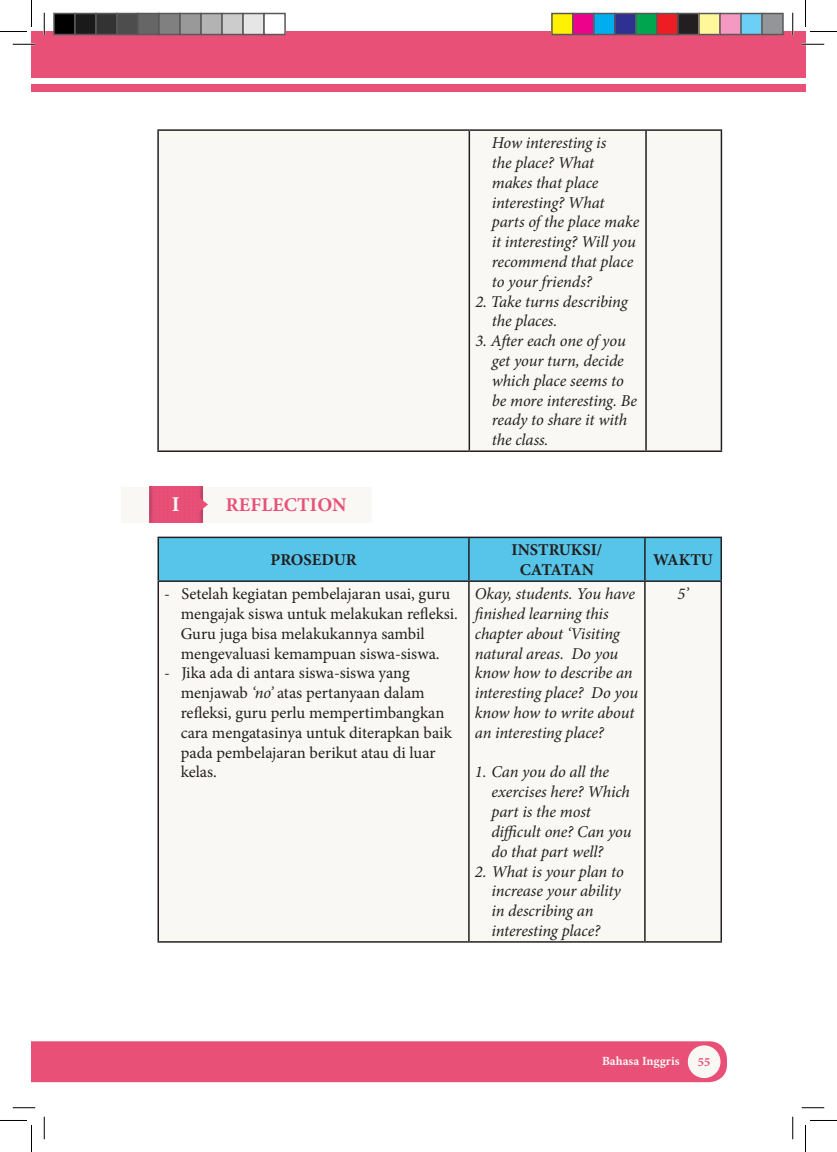
<style>
.page{position:relative;width:837px;height:1152px;background:#fff}
.page>*{position:absolute;margin:0;border:0;box-sizing:border-box;transform-origin:0 0}
.t1{font:700 21px "Minion Pro";color:#f9f8f4}
.t2{font:700 19.5px "Minion Pro";letter-spacing:.01em;color:#e85078}
.t3{font:italic 16.5px/19.8px "Minion Pro";letter-spacing:-.01em;color:#231f20}
.t4{font:16.5px/19.8px "Minion Pro";color:#231f20}
.t5{font:700 16.5px/19.8px "Minion Pro";color:#231f20;text-align:center}
.t6{font:700 12.6px "Minion Pro";color:#f9f8f4}
.t7{font:700 12.6px "Minion Pro";color:#e85078}
.s1{font-style:italic}
</style>
<div class="page">
<div style="left:32px;top:32px;width:773px;height:46px;background:#e85078"></div>
<div style="left:32px;top:84px;width:773px;height:8px;background:#e85078"></div>
<div style="left:32px;top:1041px;width:695px;height:41px;background:#e85078"></div>
<div style="left:688px;top:1045px;width:32px;height:33px;background:#f9f8f4;border-radius:50%"></div>
<div style="left:121px;top:486px;width:250px;height:36px;background:#f9f8f4"></div>
<img style="left:149px;top:486px;width:58px;height:36px">
<div style="left:159px;top:131px;width:562px;height:319px;background:#f9f8f4"></div>
<hr style="left:157px;top:131px;width:2px;height:319px;background:#231f20">
<hr style="left:469px;top:131px;width:1px;height:319px;background:#231f20">
<hr style="left:645px;top:131px;width:2px;height:319px;background:#231f20">
<hr style="left:721px;top:131px;width:1px;height:319px;background:#231f20">
<hr style="left:157px;top:129px;width:312px;height:2px;background:#231f20">
<hr style="left:157px;top:450px;width:312px;height:2px;background:#231f20">
<hr style="left:469px;top:129px;width:177px;height:2px;background:#231f20">
<hr style="left:469px;top:450px;width:177px;height:2px;background:#231f20">
<hr style="left:646px;top:129px;width:76px;height:2px;background:#231f20">
<hr style="left:646px;top:450px;width:76px;height:2px;background:#231f20">
<div style="left:159px;top:538px;width:561px;height:42px;background:#57c4e9"></div>
<div style="left:159px;top:582px;width:561px;height:359px;background:#f9f8f4"></div>
<hr style="left:157px;top:538px;width:2px;height:42px;background:#231f20">
<hr style="left:157px;top:536px;width:312px;height:2px;background:#231f20">
<hr style="left:469px;top:536px;width:176px;height:2px;background:#231f20">
<hr style="left:645px;top:536px;width:77px;height:2px;background:#231f20">
<hr style="left:468px;top:538px;width:2px;height:42px;background:#231f20">
<hr style="left:644px;top:538px;width:2px;height:42px;background:#231f20">
<hr style="left:720px;top:538px;width:2px;height:42px;background:#231f20">
<hr style="left:157px;top:582px;width:2px;height:359px;background:#231f20">
<hr style="left:157px;top:580px;width:312px;height:2px;background:#231f20">
<hr style="left:469px;top:580px;width:176px;height:2px;background:#231f20">
<hr style="left:645px;top:580px;width:77px;height:2px;background:#231f20">
<hr style="left:468px;top:582px;width:2px;height:359px;background:#231f20">
<hr style="left:644px;top:582px;width:2px;height:359px;background:#231f20">
<hr style="left:720px;top:582px;width:2px;height:359px;background:#231f20">
<hr style="left:157px;top:941px;width:312px;height:1px;background:#231f20">
<hr style="left:469px;top:941px;width:176px;height:1px;background:#231f20">
<hr style="left:645px;top:941px;width:77px;height:1px;background:#231f20">
<hr style="left:13px;top:43px;width:22px;height:2px;background:#fff">
<hr style="left:802px;top:43px;width:22px;height:2px;background:#fff">
<hr style="left:43px;top:13px;width:2px;height:22px;background:#fff">
<hr style="left:792px;top:13px;width:2px;height:22px;background:#fff">
<svg style="left:13px;top:44px;width:22px;height:1px"></svg>
<svg style="left:802px;top:44px;width:22px;height:1px"></svg>
<svg style="left:13px;top:1107px;width:22px;height:1px"></svg>
<svg style="left:802px;top:1107px;width:22px;height:1px"></svg>
<svg style="left:44px;top:13px;width:1px;height:22px"></svg>
<svg style="left:44px;top:1116px;width:1px;height:23px"></svg>
<svg style="left:792px;top:13px;width:1px;height:22px"></svg>
<svg style="left:792px;top:1116px;width:1px;height:23px"></svg>
<svg style="left:0;top:0;width:32px;height:32px"></svg>
<svg style="left:0;top:1120px;width:32px;height:32px"></svg>
<svg style="left:805px;top:0;width:32px;height:32px"></svg>
<svg style="left:805px;top:1120px;width:32px;height:32px"></svg>
<div style="left:54px;top:14px;width:21px;height:21px;background:#000"></div>
<div style="left:53px;top:13px;width:23px;height:22px;border:2px solid #595959"></div>
<div style="left:75px;top:14px;width:21px;height:21px;background:#1a1a1a"></div>
<div style="left:74px;top:13px;width:23px;height:22px;border:2px solid #595959"></div>
<div style="left:96px;top:14px;width:21px;height:21px;background:#333"></div>
<div style="left:95px;top:13px;width:23px;height:22px;border:2px solid #595959"></div>
<div style="left:117px;top:14px;width:21px;height:21px;background:#4d4d4d"></div>
<div style="left:116px;top:13px;width:23px;height:22px;border:2px solid #595959"></div>
<div style="left:138px;top:14px;width:21px;height:21px;background:#666"></div>
<div style="left:137px;top:13px;width:23px;height:22px;border:2px solid #595959"></div>
<div style="left:159px;top:14px;width:21px;height:21px;background:#808080"></div>
<div style="left:158px;top:13px;width:23px;height:22px;border:2px solid #595959"></div>
<div style="left:180px;top:14px;width:21px;height:21px;background:#999"></div>
<div style="left:179px;top:13px;width:23px;height:22px;border:2px solid #595959"></div>
<div style="left:201px;top:14px;width:21px;height:21px;background:#b3b3b3"></div>
<div style="left:200px;top:13px;width:23px;height:22px;border:2px solid #595959"></div>
<div style="left:222px;top:14px;width:21px;height:21px;background:#ccc"></div>
<div style="left:221px;top:13px;width:23px;height:22px;border:2px solid #595959"></div>
<div style="left:243px;top:14px;width:21px;height:21px;background:#e6e6e6"></div>
<div style="left:242px;top:13px;width:23px;height:22px;border:2px solid #595959"></div>
<div style="left:263px;top:13px;width:23px;height:22px;border:2px solid #595959"></div>
<div style="left:552px;top:14px;width:21px;height:21px;background:#fff101"></div>
<div style="left:551px;top:13px;width:23px;height:22px;border:2px solid #595959"></div>
<div style="left:573px;top:14px;width:21px;height:21px;background:#ed028c"></div>
<div style="left:572px;top:13px;width:23px;height:22px;border:2px solid #595959"></div>
<div style="left:594px;top:14px;width:21px;height:21px;background:#00aeef"></div>
<div style="left:593px;top:13px;width:23px;height:22px;border:2px solid #595959"></div>
<div style="left:615px;top:14px;width:21px;height:21px;background:#2e3092"></div>
<div style="left:614px;top:13px;width:23px;height:22px;border:2px solid #595959"></div>
<div style="left:636px;top:14px;width:21px;height:21px;background:#00a54f"></div>
<div style="left:635px;top:13px;width:23px;height:22px;border:2px solid #595959"></div>
<div style="left:657px;top:14px;width:21px;height:21px;background:#ee1d23"></div>
<div style="left:656px;top:13px;width:23px;height:22px;border:2px solid #595959"></div>
<div style="left:678px;top:14px;width:21px;height:21px;background:#231f20"></div>
<div style="left:677px;top:13px;width:23px;height:22px;border:2px solid #595959"></div>
<div style="left:699px;top:14px;width:21px;height:21px;background:#fff79a"></div>
<div style="left:698px;top:13px;width:23px;height:22px;border:2px solid #595959"></div>
<div style="left:720px;top:14px;width:21px;height:21px;background:#f499c2"></div>
<div style="left:719px;top:13px;width:23px;height:22px;border:2px solid #595959"></div>
<div style="left:741px;top:14px;width:21px;height:21px;background:#6bcff6"></div>
<div style="left:740px;top:13px;width:23px;height:22px;border:2px solid #595959"></div>
<div style="left:762px;top:14px;width:21px;height:21px;background:#939598"></div>
<div style="left:761px;top:13px;width:23px;height:22px;border:2px solid #595959"></div>
<p class="t1" style="left:172px;top:489px;width:9px">I</p>
<p class="t2" style="left:226px;top:491px;width:122px">REFLECTION</p>
<p class="t3" style="left:492px;top:133px;width:149px">How interesting is<br>the place? What<br>makes that place interesting? What parts of the place make it interesting? Will you recommend that place to your friends?</p>
<p class="t3" style="left:492px;top:291px;width:137px;text-indent:-16px">2. Take turns describing the places.</p>
<p class="t3" style="left:492px;top:331px;width:147px;text-indent:-16px">3. After each one of you get your turn, decide which place seems to be more interesting. Be ready to share it with the class.</p>
<p class="t5" style="left:271px;top:550px;width:88px">PROSEDUR</p>
<p class="t5" style="left:511px;top:540px;width:92px">INSTRUKSI/<br>CATATAN</p>
<p class="t5" style="left:653px;top:550px;width:61px">WAKTU</p>
<p class="t4" style="left:181px;top:584px;width:279px;text-indent:-16px">- Setelah kegiatan pembelajaran usai, guru mengajak siswa untuk melakukan refleksi.<br>Guru juga bisa melakukannya sambil mengevaluasi kemampuan siswa-siswa.</p>
<p class="t4" style="left:181px;top:663px;width:273px;text-indent:-16px">- Jika ada di antara siswa-siswa yang menjawab <span class="s1">‘no’</span> atas pertanyaan dalam refleksi, guru perlu mempertimbangkan cara mengatasinya untuk diterapkan baik pada pembelajaran berikut atau di luar kelas.</p>
<p class="t3" style="left:475px;top:584px;width:165px">Okay, students. You have finished learning this chapter about ‘Visiting natural areas. Do you know how to describe an interesting place? Do you know how to write about an interesting place?</p>
<p class="t3" style="left:491px;top:762px;width:142px;text-indent:-16px">1. Can you do all the exercises here? Which part is the most difficult one? Can you do that part well?</p>
<p class="t3" style="left:491px;top:861px;width:134px;text-indent:-16px">2. What is your plan to increase your ability in describing an interesting place?</p>
<p class="t3" style="left:677px;top:584px;width:13px">5’</p>
<p class="t6" style="left:602px;top:1051px;width:79px">Bahasa Inggris</p>
<p class="t7" style="left:698px;top:1053px;width:14px">55</p>
</div>
